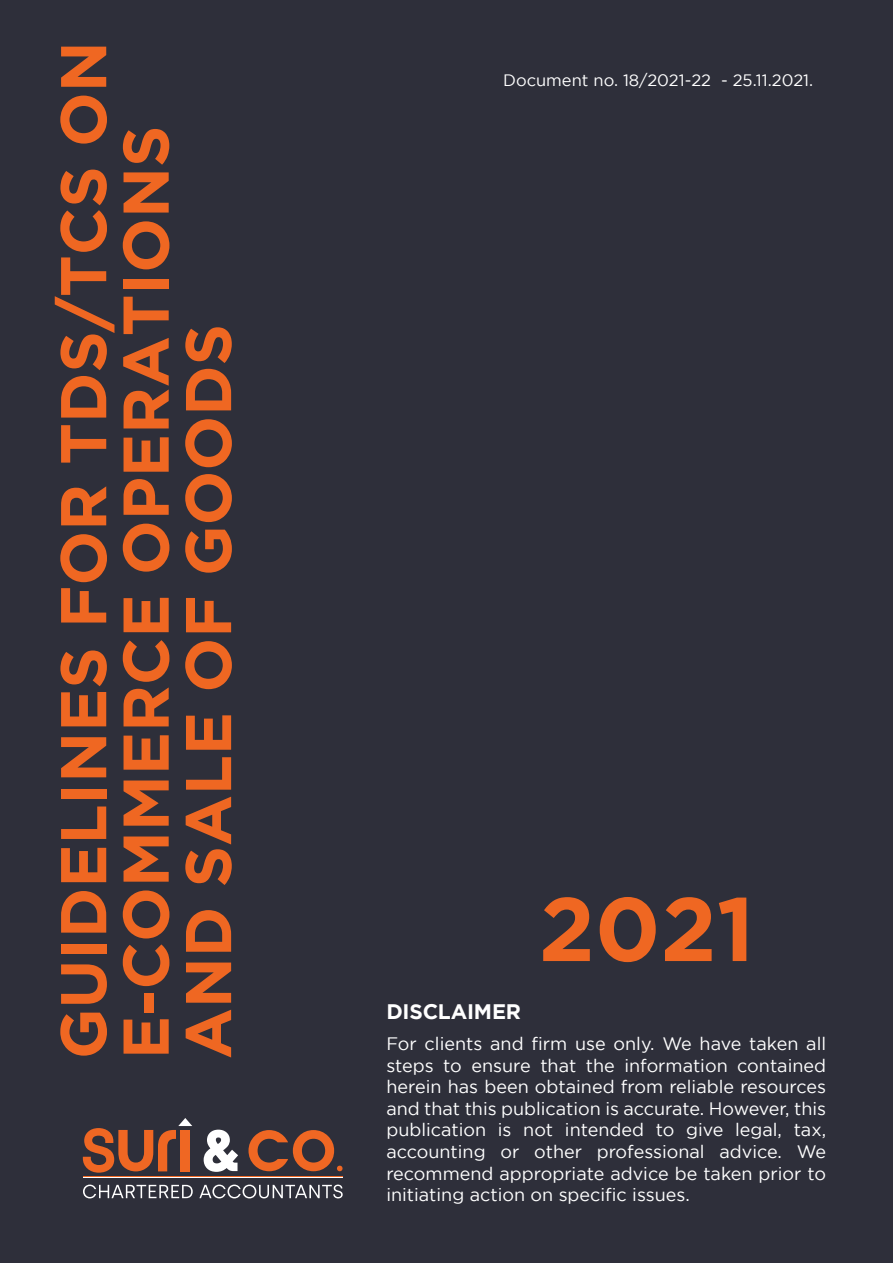
<style>
.page{position:relative;width:893px;height:1263px;background:#2e2f3a}
.page>*{position:absolute;margin:0;border:0;box-sizing:border-box;transform-origin:0 0}
.t1{font:700 90px "Gotham";color:#ef6722}
.t2{font:700 64.5px/62.4px "Gotham";color:#ef6722}
.t3{font:700 21px "Gotham";letter-spacing:-.01em;color:#fff}
.t4{font:18px/21.6px "Gotham";color:#fff;text-align:justify}
.t5{font:16.5px "Gotham";color:#fff}
</style>
<div class="page">
<svg style="left:248px;top:1130px;width:95px;height:41px"></svg>
<svg style="left:204px;top:1129px;width:34px;height:43px"></svg>
<svg style="left:83px;top:1118px;width:109px;height:55px"></svg>
<svg style="left:83px;top:1184px;width:110px;height:14px"></svg>
<svg style="left:199px;top:1184px;width:144px;height:14px"></svg>
<hr style="left:83px;top:1176px;width:260px;height:1px;background:#ef6723">
<hr style="left:83px;top:1177px;width:260px;height:1px;background:#fff">
<h2 class="t2" style="left:51px;top:1059px;width:1019px;rotate:-90deg">GUIDELINES FOR TDS/TCS ON<br>E-COMMERCE OPERATIONS<br>AND SALE OF GOODS</h2>
<p class="t5" style="left:503px;top:71px;width:312px">Document no. 18/2021-22 - 25.11.2021.</p>
<h1 class="t1" style="left:539px;top:877px;width:217px">2021</h1>
<p class="t3" style="left:386px;top:1000px;width:136px">DISCLAIMER</p>
<p class="t4" style="left:386px;top:1032px;width:441px">For clients and firm use only. We have taken all steps to ensure that the information contained herein has been obtained from reliable resources and that this publication is accurate. However, this publication is not intended to give legal, tax, accounting or other professional advice. We recommend appropriate advice be taken prior to initiating action on specific issues.</p>
</div>
